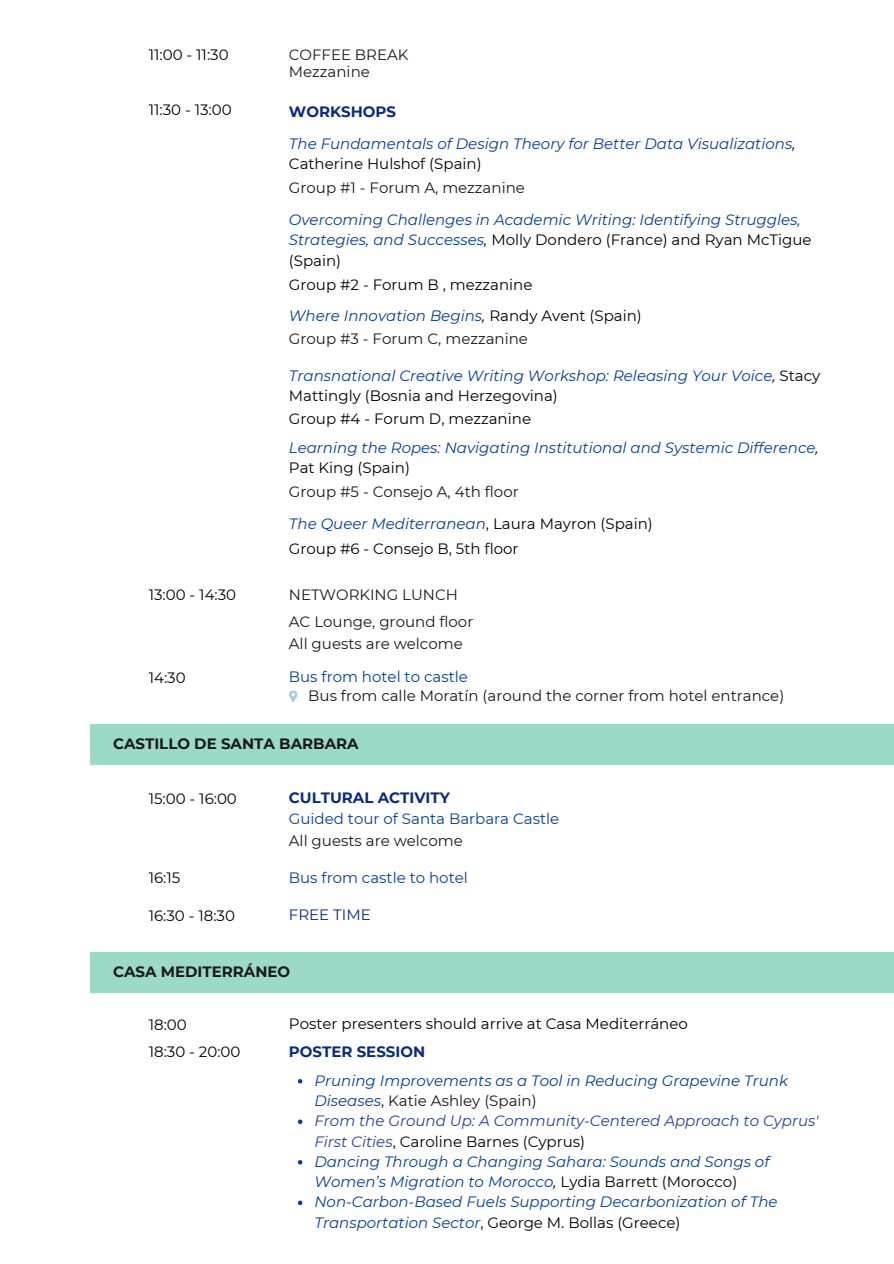
<style>
.page{position:relative;width:894px;height:1264px;background:#fff}
.page>*{position:absolute;margin:0;border:0;box-sizing:border-box;transform-origin:0 0}
.t1{font:italic 15px/20.2px "Montserrat";color:#003da5}
.t2{font:15px "Montserrat";color:#191919}
.t3{font:15px "Montserrat";color:#000}
.t4{font:italic 15px/20.2px "Montserrat";color:#243ea0}
.t5{font:15px "Montserrat";color:#003da5}
.t6{font:700 15px "Montserrat";color:#06298c}
.t7{font:700 15px "Montserrat";color:#191919}
.t8{font:15px "Montserrat";color:#06298c}
.s1{color:#000}
.s2{font-style:normal;color:#000}
.s3{font-style:normal;color:#191919}
</style>
<div class="page">
<div style="left:90px;top:724px;width:803px;height:41px;background:#9adac6"></div>
<div style="left:90px;top:951px;width:803px;height:41px;background:#9adac6"></div>
<svg style="left:289px;top:690px;width:8px;height:13px"></svg>
<svg style="left:298px;top:1079px;width:4px;height:4px"></svg>
<svg style="left:298px;top:1119px;width:4px;height:4px"></svg>
<svg style="left:298px;top:1160px;width:4px;height:4px"></svg>
<svg style="left:298px;top:1200px;width:4px;height:4px"></svg>
<p class="t3" style="left:149px;top:45px;width:81px">11:00 - 11:30</p>
<p class="t3" style="left:149px;top:100px;width:84px">11:30 - 13:00</p>
<p class="t3" style="left:149px;top:586px;width:89px">13:00 - 14:30</p>
<p class="t2" style="left:289px;top:45px;width:121px">COFFEE BREAK</p>
<p class="t2" style="left:289px;top:62px;width:82px">Mezzanine</p>
<p class="t6" style="left:289px;top:103px;width:109px">WORKSHOPS</p>
<p class="t1" style="left:289px;top:133px;width:508px">The Fundamentals of Design Theory for Better Data Visualizations<span class="s1">,<br></span><span class="s2">Catherine Hulshof (Spain)</span></p>
<p class="t2" style="left:289px;top:179px;width:237px">Group #1 - Forum A, mezzanine</p>
<p class="t1" style="left:289px;top:209px;width:524px">Overcoming Challenges in Academic Writing: Identifying Struggles,<br>Strategies, and Successes<span class="s1">,</span> <span class="s2">Molly Dondero (France) and Ryan McTigue (Spain)</span></p>
<p class="t3" style="left:289px;top:275px;width:245px">Group #2 - Forum B , mezzanine</p>
<p class="t1" style="left:289px;top:306px;width:354px">Where Innovation Begins<span class="s1">,</span> <span class="s2">Randy Avent (Spain)</span></p>
<p class="t2" style="left:289px;top:330px;width:240px">Group #3 - Forum C, mezzanine</p>
<p class="t1" style="left:289px;top:365px;width:532px">Transnational Creative Writing Workshop: Releasing Your Voice<span class="s1">,</span> <span class="s2">Stacy<br>Mattingly (Bosnia and Herzegovina)</span></p>
<p class="t3" style="left:289px;top:409px;width:243px">Group #4 - Forum D, mezzanine</p>
<p class="t1" style="left:289px;top:437px;width:531px">Learning the Ropes: Navigating Institutional and Systemic Difference<span class="s1">,<br></span><span class="s2">Pat King (Spain)</span></p>
<p class="t2" style="left:289px;top:482px;width:231px">Group #5 - Consejo A, 4th floor</p>
<p class="t1" style="left:289px;top:513px;width:365px">The Queer Mediterranean<span class="s2">, Laura Mayron (Spain)</span></p>
<p class="t3" style="left:289px;top:540px;width:231px">Group #6 - Consejo B, 5th floor</p>
<p class="t2" style="left:289px;top:586px;width:170px">NETWORKING LUNCH</p>
<h1 class="t2" style="left:289px;top:612px;width:186px">AC Lounge, ground floor</h1>
<p class="t2" style="left:289px;top:634px;width:175px">All guests are welcome</p>
<p class="t3" style="left:149px;top:668px;width:38px">14:30</p>
<p class="t5" style="left:289px;top:667px;width:180px">Bus from hotel to castle</p>
<p class="t2" style="left:308px;top:686px;width:477px">Bus from calle Moratín (around the corner from hotel entrance)</p>
<p class="t7" style="left:113px;top:734px;width:247px">CASTILLO DE SANTA BARBARA</p>
<p class="t3" style="left:149px;top:789px;width:90px">15:00 - 16:00</p>
<p class="t3" style="left:149px;top:869px;width:33px">16:15</p>
<p class="t6" style="left:289px;top:788px;width:162px">CULTURAL ACTIVITY</p>
<p class="t5" style="left:289px;top:810px;width:272px">Guided tour of Santa Barbara Castle</p>
<p class="t2" style="left:289px;top:831px;width:175px">All guests are welcome</p>
<p class="t5" style="left:289px;top:868px;width:180px">Bus from castle to hotel</p>
<p class="t3" style="left:149px;top:906px;width:88px">16:30 - 18:30</p>
<p class="t8" style="left:289px;top:905px;width:83px">FREE TIME</p>
<p class="t7" style="left:113px;top:962px;width:179px">CASA MEDITERRÁNEO</p>
<p class="t3" style="left:149px;top:1015px;width:40px">18:00</p>
<p class="t3" style="left:289px;top:1014px;width:400px">Poster presenters should arrive at Casa Mediterráneo</p>
<p class="t3" style="left:149px;top:1042px;width:93px">18:30 - 20:00</p>
<p class="t6" style="left:289px;top:1042px;width:138px">POSTER SESSION</p>
<p class="t1" style="left:314px;top:1070px;width:475px">Pruning Improvements as a Tool in Reducing Grapevine Trunk<br>Diseases<span class="s3">, Katie Ashley (Spain)</span></p>
<p class="t4" style="left:314px;top:1110px;width:505px">From the Ground Up: A Community-Centered Approach to Cyprus'<br>First Cities<span class="s2">, Caroline Barnes (Cyprus)</span></p>
<p class="t1" style="left:314px;top:1151px;width:456px">Dancing Through a Changing Sahara: Sounds and Songs of<br>Women’s Migration to Morocco<span class="s1">,</span> <span class="s2">Lydia Barrett (Morocco)</span></p>
<h1 class="t1" style="left:314px;top:1191px;width:464px">Non-Carbon-Based Fuels Supporting Decarbonization of The<br>Transportation Sector<span class="s2">, George M. Bollas (Greece)</span></h1>
</div>
